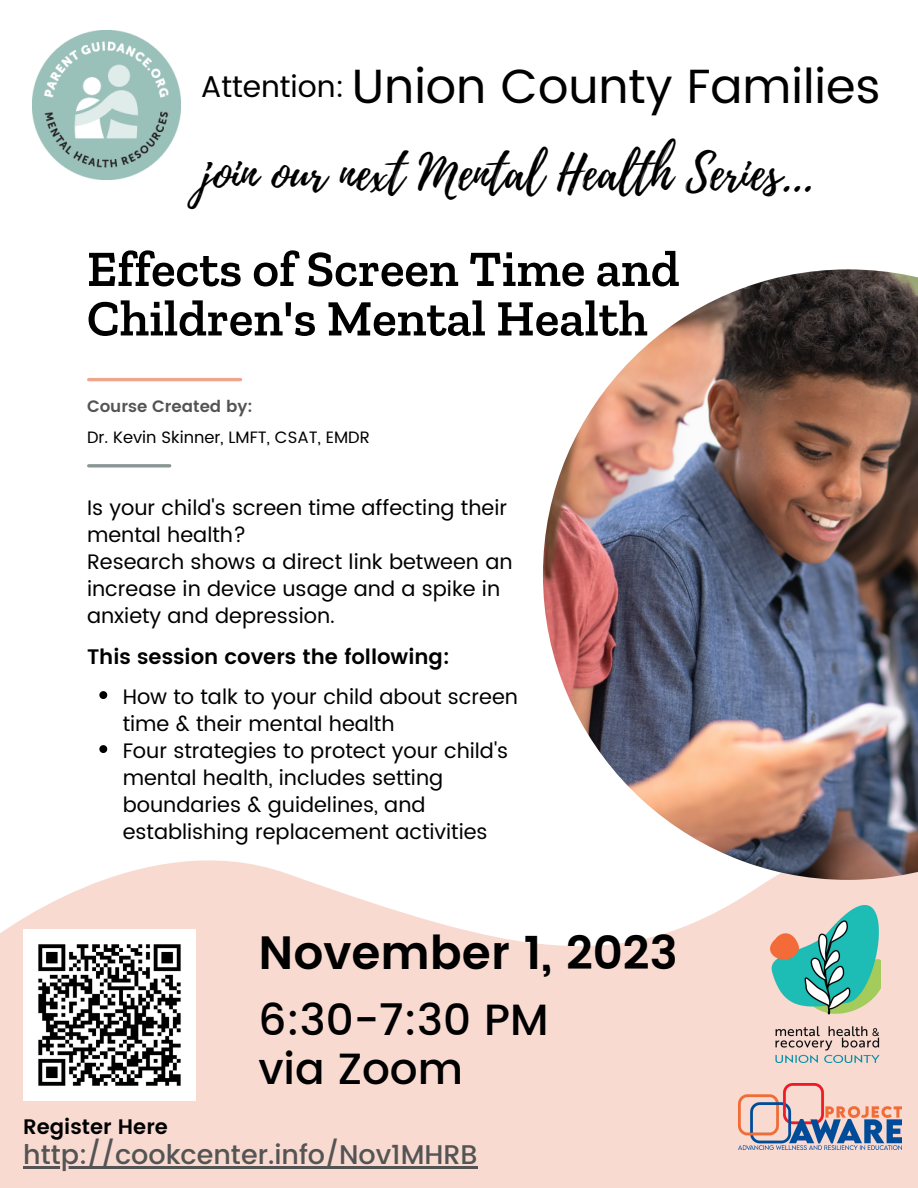
<style>
.page{position:relative;width:918px;height:1188px;background:#fff}
.page>*{position:absolute;margin:0;border:0;box-sizing:border-box;transform-origin:0 0}
.t1{font:600 51px/49.5px "Zilla Slab";color:#000}
.t2{font:48.6px "Playlist Script";color:#000}
.t3{font:48px "Poppins";color:#000}
.t4{font:600 46.65px "Poppins";color:#000}
.t5{font:500 43.65px "Poppins";color:#000}
.t6{font:30px "Poppins";color:#000}
.t7{font:500 27px "Poppins";color:#545454}
.t8{font:21px/27px "Poppins";color:#000}
.t9{font:600 21px "Poppins";color:#000}
.t10{font:16.5px "Poppins";color:#000}
.t11{font:600 16.5px "Poppins";color:#545454}
</style>
<div class="page">
<svg style="left:0;top:860px;width:918px;height:328px;background:#f8ded6"></svg>
<img style="left:543px;top:269px;width:375px;height:611px">
<hr style="left:89px;top:378px;width:152px;height:3px;background:#efa48e">
<hr style="left:89px;top:464px;width:81px;height:3px;background:#8a9695">
<img style="left:32px;top:31px;width:149px;height:148px">
<img style="left:23px;top:929px;width:172px;height:172px">
<svg style="left:99px;top:691px;width:8px;height:8px"></svg>
<svg style="left:99px;top:745px;width:8px;height:8px"></svg>
<hr style="left:23px;top:1166px;width:455px;height:2px;background:#545454">
<img style="left:738px;top:1084px;width:163px;height:66px">
<img style="left:771px;top:906px;width:110px;height:156px">
<p class="t6" style="left:201px;top:70px;width:145px">Attention:</p>
<p class="t3" style="left:352px;top:58px;width:530px">Union County Families</p>
<p class="t2" style="left:201px;top:139px;width:614px">join our next Mental Health Series...</p>
<p class="t1" style="left:87px;top:244px;width:594px">Effects of Screen Time and<br>Children's Mental Health</p>
<p class="t11" style="left:87px;top:396px;width:167px">Course Created by:</p>
<p class="t10" style="left:87px;top:427px;width:284px">Dr. Kevin Skinner, LMFT, CSAT, EMDR</p>
<p class="t8" style="left:87px;top:494px;width:422px">Is your child's screen time affecting their mental health?</p>
<p class="t8" style="left:87px;top:548px;width:427px">Research shows a direct link between an increase in device usage and a spike in anxiety and depression.</p>
<p class="t9" style="left:87px;top:645px;width:364px">This session covers the following:</p>
<p class="t8" style="left:123px;top:683px;width:397px">How to talk to your child about screen time &amp; their mental health</p>
<p class="t8" style="left:123px;top:737px;width:387px">Four strategies to protect your child's mental health, includes setting boundaries &amp; guidelines, and establishing replacement activities</p>
<p class="t4" style="left:258px;top:925px;width:421px">November 1, 2023</p>
<p class="t5" style="left:258px;top:994px;width:292px">6:30-7:30 PM</p>
<p class="t5" style="left:258px;top:1044px;width:206px">via Zoom</p>
<p class="t9" style="left:23px;top:1115px;width:146px">Register Here</p>
<p class="t7" style="left:23px;top:1139px;width:456px">http://cookcenter.info/Nov1MHRB</p>
</div>
